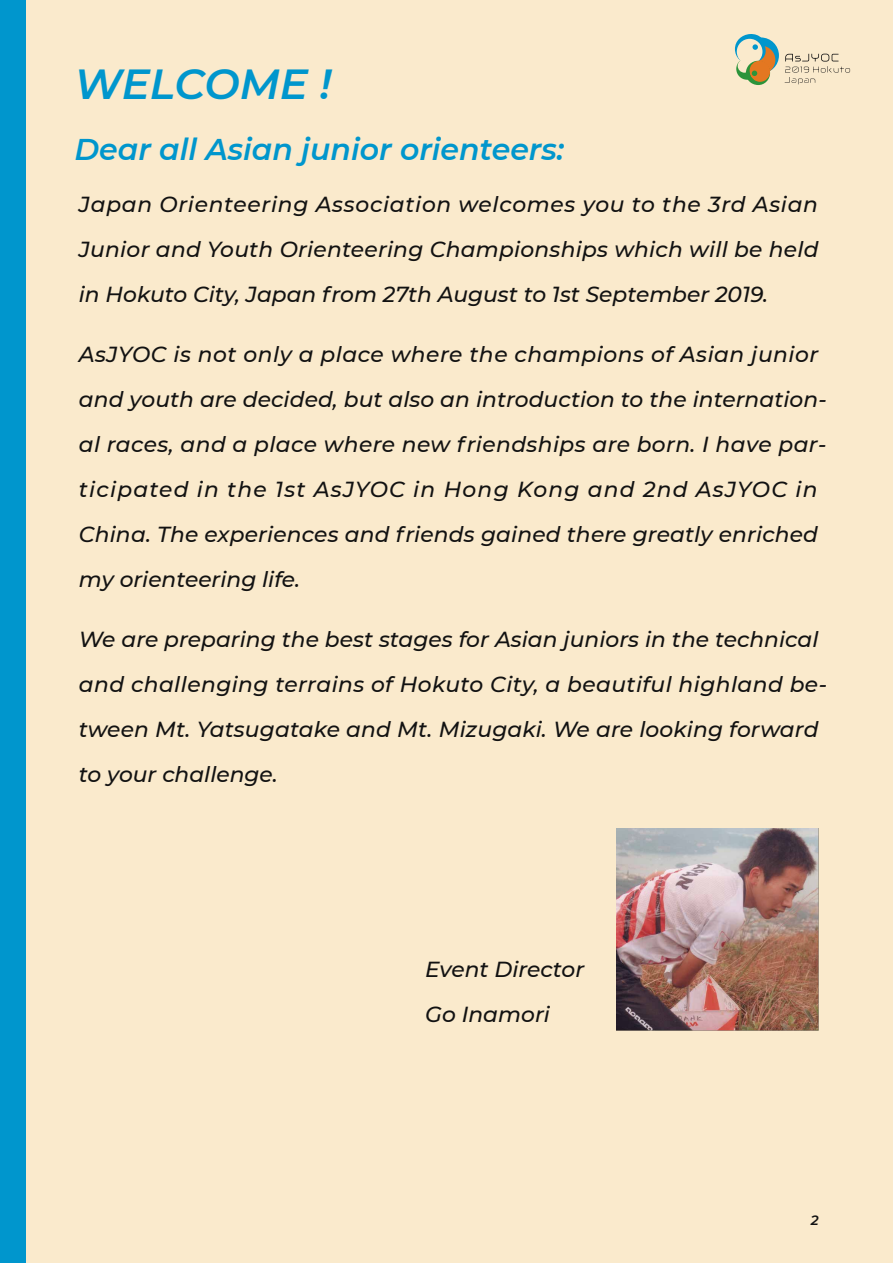
<style>
.page{position:relative;width:893px;height:1263px;background:#faeacc}
.page>*{position:absolute;margin:0;border:0;box-sizing:border-box;transform-origin:0 0}
.t1{font:italic 600 42px "Montserrat";letter-spacing:-.005em;color:#0096cd}
.t2{font:italic 600 30px "Montserrat";color:#0096cd}
.t3{font:italic 500 21.75px/45px "Montserrat";letter-spacing:.005em;color:#121212}
.t4{font:italic 600 13.5px "Montserrat";color:#121212}
</style>
<div class="page">
<svg style="left:785px;top:54px;width:65px;height:30px"></svg>
<svg style="left:736px;top:58px;width:22px;height:22px"></svg>
<svg style="left:743px;top:37px;width:36px;height:36px"></svg>
<div style="left:747px;top:46px;width:28px;height:28px;background:#e47721;border-radius:50%"></div>
<div style="left:738px;top:59px;width:13px;height:14px;background:#faeacc;border-radius:50%"></div>
<svg style="left:746px;top:61px;width:24px;height:24px"></svg>
<svg style="left:750px;top:62px;width:20px;height:20px"></svg>
<div style="left:750px;top:61px;width:19px;height:19px;background:#d37721;border-radius:50%"></div>
<div style="left:750px;top:61px;width:20px;height:20px;background:#e47721;border-radius:50%"></div>
<div style="left:750px;top:62px;width:20px;height:19px;background:#e47721;border-radius:50%"></div>
<svg style="left:752px;top:71px;width:5px;height:5px"></svg>
<svg style="left:735px;top:34px;width:31px;height:30px"></svg>
<div style="left:0;top:0;width:26px;height:1263px;background:#0096cd"></div>
<img style="left:616px;top:828px;width:203px;height:203px">
<h1 class="t1" style="left:74px;top:55px;width:258px">WELCOME !</h1>
<h2 class="t2" style="left:74px;top:128px;width:491px">Dear all Asian junior orienteers:</h2>
<p class="t3" style="left:79px;top:181px;width:741px;text-align:justify">Japan Orienteering Association welcomes you to the 3rd Asian Junior and Youth Orienteering Championships which will be held in Hokuto City, Japan from 27th August to 1st September 2019.</p>
<p class="t3" style="left:79px;top:331px;width:749px">AsJYOC is not only a place where the champions of Asian junior and youth are decided, but also an introduction to the internation&shy;al races, and a place where new friendships are born. I have par&shy;ticipated in the 1st AsJYOC in Hong Kong and 2nd AsJYOC in China. The experiences and friends gained there greatly enriched my orienteering life.</p>
<p class="t3" style="left:79px;top:616px;width:750px">We are preparing the best stages for Asian juniors in the technical and challenging terrains of Hokuto City, a beautiful highland be&shy;tween Mt. Yatsugatake and Mt. Mizugaki. We are looking forward to your challenge.</p>
<p class="t3" style="left:425px;top:946px;width:161px">Event Director<br>Go Inamori</p>
<p class="t4" style="left:811px;top:1211px;width:9px">2</p>
</div>
